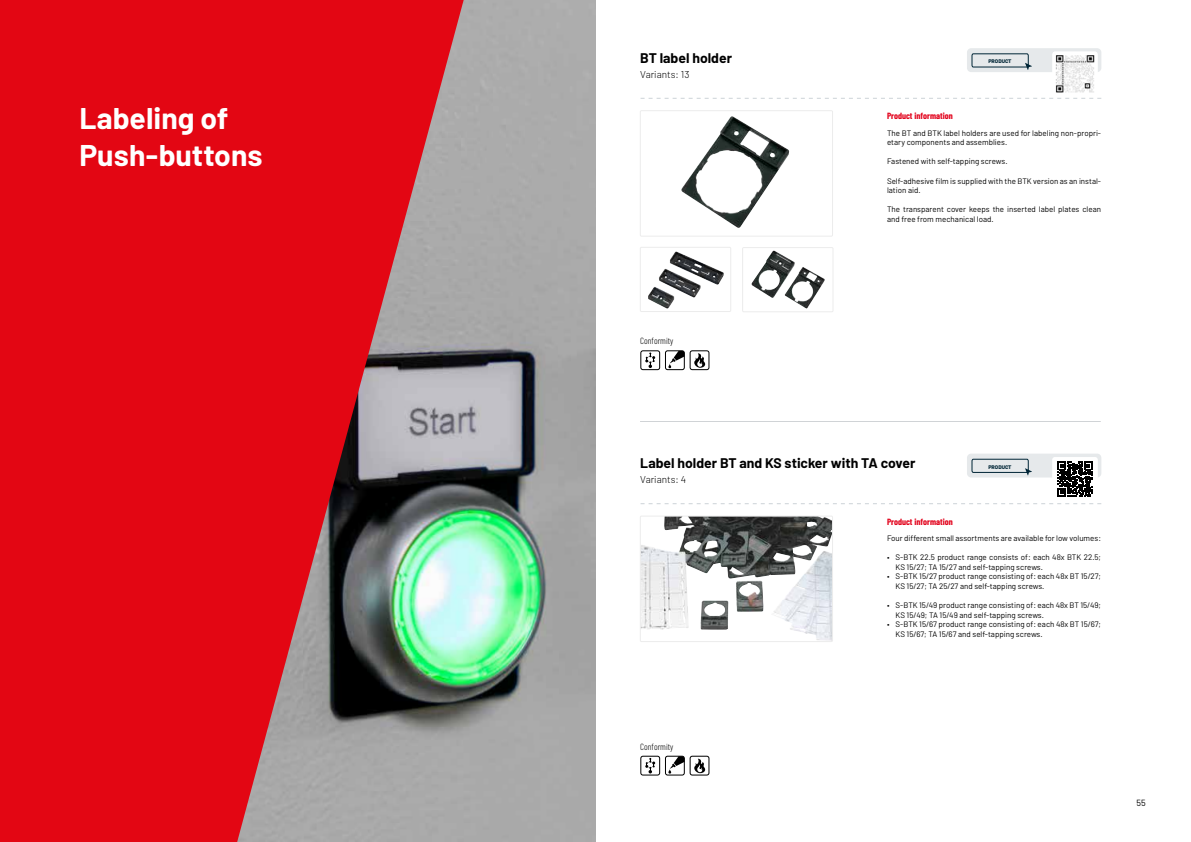
<style>
.page{position:relative;width:1191px;height:842px;background:#fff}
.page>*{position:absolute;margin:0;border:0;box-sizing:border-box;transform-origin:0 0}
.t1{font:700 30px/37px "Barlow";color:#fff}
.t2{font:700 14px "Barlow";color:#000}
.t3{font:300 10px "Barlow";color:#000}
.t4{font:700 9px "Barlow Condensed";color:#e2001a}
.t5{font:300 9px "Barlow Condensed";color:#000}
.t6{font:9px "Barlow";color:#000}
.t7{font:8px/9.6px "Barlow";color:#000}
.t8{font:700 6.3px "Barlow";color:#002536}
</style>
<div class="page">
<img style="left:463px;top:0;width:132px;height:842px">
<svg style="left:0;top:0;width:463px;height:842px;background:#cd2831"></svg>
<svg style="left:640px;top:98px;width:461px;height:1px"></svg>
<img style="left:681px;top:116px;width:108px;height:112px">
<div style="left:640px;top:110px;width:192px;height:126px;border:1px solid #ececec"></div>
<div style="left:967px;top:48px;width:134px;height:24px;background:#e6e9eb;border-radius:4px"></div>
<div style="left:1052px;top:52px;width:45px;height:44px;background:#fff;border-radius:3px"></div>
<img style="left:1055px;top:52px;width:42px;height:41px">
<svg style="left:971px;top:53px;width:61px;height:17px"></svg>
<svg style="left:640px;top:350px;width:20px;height:20px"></svg>
<div style="left:641px;top:351px;width:18px;height:18px;background:#fff;border-radius:2px"></div>
<svg style="left:645px;top:352px;width:10px;height:16px"></svg>
<svg style="left:665px;top:350px;width:20px;height:20px"></svg>
<div style="left:666px;top:351px;width:18px;height:18px;background:#fff;border-radius:2px"></div>
<svg style="left:668px;top:351px;width:16px;height:17px"></svg>
<svg style="left:689px;top:350px;width:20px;height:20px"></svg>
<div style="left:690px;top:351px;width:18px;height:18px;background:#fff;border-radius:2px"></div>
<svg style="left:694px;top:353px;width:11px;height:15px"></svg>
<img style="left:658px;top:251px;width:66px;height:47px">
<div style="left:640px;top:247px;width:91px;height:65px;border:1px solid #ececec"></div>
<img style="left:751px;top:251px;width:74px;height:58px">
<div style="left:742px;top:247px;width:91px;height:65px;border:1px solid #ececec"></div>
<hr style="left:640px;top:421px;width:460px;height:1px;background:#d0d3d6">
<svg style="left:640px;top:503px;width:461px;height:1px"></svg>
<img style="left:642px;top:518px;width:188px;height:112px">
<div style="left:640px;top:516px;width:192px;height:126px;border:1px solid #ececec"></div>
<div style="left:967px;top:454px;width:134px;height:23px;background:#e6e9eb;border-radius:4px"></div>
<div style="left:1052px;top:457px;width:45px;height:44px;background:#fff;border-radius:3px"></div>
<svg style="left:1057px;top:462px;width:35px;height:34px"></svg>
<svg style="left:971px;top:459px;width:61px;height:16px"></svg>
<svg style="left:640px;top:756px;width:20px;height:19px"></svg>
<div style="left:641px;top:757px;width:18px;height:17px;background:#fff;border-radius:2px"></div>
<svg style="left:645px;top:758px;width:10px;height:15px"></svg>
<svg style="left:665px;top:756px;width:20px;height:19px"></svg>
<div style="left:666px;top:757px;width:18px;height:17px;background:#fff;border-radius:2px"></div>
<svg style="left:668px;top:756px;width:16px;height:18px"></svg>
<svg style="left:689px;top:756px;width:20px;height:19px"></svg>
<div style="left:690px;top:757px;width:18px;height:17px;background:#fff;border-radius:2px"></div>
<svg style="left:694px;top:759px;width:11px;height:14px"></svg>
<h2 class="t2" style="left:640px;top:49px;width:93px">BT label holder</h2>
<p class="t3" style="left:640px;top:68px;width:51px">Variants: 13</p>
<p class="t8" style="left:988px;top:57px;width:25px">Product</p>
<h1 class="t1" style="left:79px;top:99px;width:185px">Labeling of<br>Push-buttons</h1>
<p class="t4" style="left:887px;top:111px;width:67px">Product information</p>
<p class="t7" style="left:887px;top:128px;width:216px">The BT and BTK label holders are used for labeling non-propri&shy;etary components and assemblies.</p>
<p class="t7" style="left:887px;top:156px;width:122px">Fastened with self-tapping screws.</p>
<p class="t7" style="left:887px;top:176px;width:216px">Self-adhesive film is supplied with the BTK version as an instal&shy;lation aid.</p>
<p class="t7" style="left:887px;top:204px;width:215px">The transparent cover keeps the inserted label plates clean and free from mechanical load.</p>
<p class="t5" style="left:640px;top:335px;width:34px">Conformity</p>
<h2 class="t2" style="left:640px;top:454px;width:276px">Label holder BT and KS sticker with TA cover</h2>
<p class="t3" style="left:640px;top:474px;width:47px">Variants: 4</p>
<p class="t4" style="left:887px;top:516px;width:67px">Product information</p>
<p class="t8" style="left:988px;top:462px;width:25px">Product</p>
<p class="t7" style="left:887px;top:533px;width:215px">Four different small assortments are available for low volumes:</p>
<p class="t7" style="left:895px;top:552px;width:207px;text-indent:-9px">• S-BTK 22.5 product range consists of: each 48x BTK 22.5;<br>KS 15/27; TA 15/27 and self-tapping screws.</p>
<p class="t7" style="left:895px;top:571px;width:207px;text-indent:-9px">• S-BTK 15/27 product range consisting of: each 48x BT 15/27;<br>KS 15/27; TA 25/27 and self-tapping screws.</p>
<p class="t7" style="left:895px;top:600px;width:207px;text-indent:-9px">• S-BTK 15/49 product range consisting of: each 48x BT 15/49;<br>KS 15/49; TA 15/49 and self-tapping screws.</p>
<p class="t7" style="left:895px;top:619px;width:207px;text-indent:-9px">• S-BTK 15/67 product range consisting of: each 48x BT 15/67;<br>KS 15/67; TA 15/67 and self-tapping screws.</p>
<p class="t5" style="left:640px;top:741px;width:34px">Conformity</p>
<p class="t6" style="left:1136px;top:798px;width:11px">55</p>
</div>
